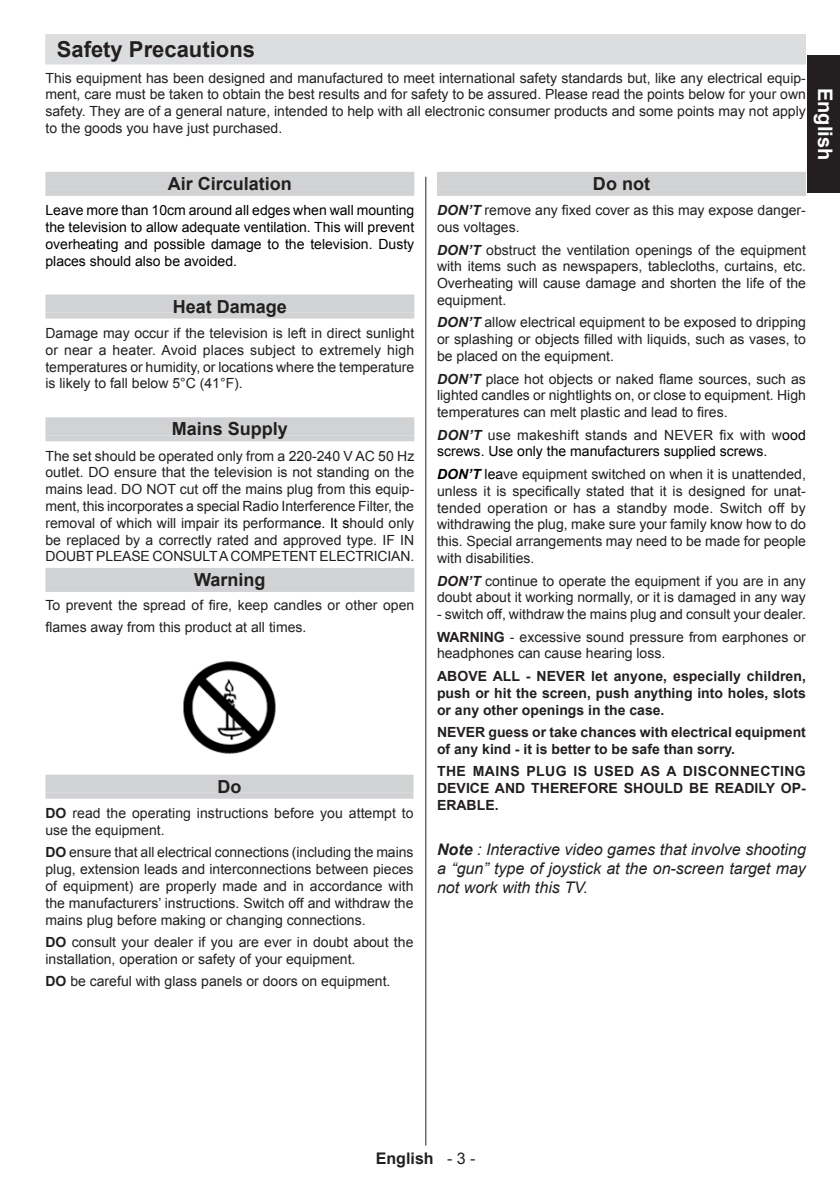
<style>
.page{position:relative;width:840px;height:1191px;background:#fff}
.page>*{position:absolute;margin:0;border:0;box-sizing:border-box;transform-origin:0 0}
.t1{font:700 22px "Arial";color:#231f20}
.t2{font:700 20px "Arial";color:#fff}
.t3{font:700 18px "Arial";color:#231f20}
.t4{font:italic 16px/19.2px "Arial";color:#231f20;text-align:justify}
.t5{font:700 16px "Arial";color:#231f20}
.t6{font:14px/16.8px "Arial";color:#231f20;text-align:justify}
.t7{font:700 14px/16.8px "Arial";color:#231f20;text-align:justify}
.t8{font:14px/16.8px "Arial";color:#000;text-align:justify}
.s1{color:#000}
.s2{font-weight:700}
.s3{font-weight:700;font-style:italic}
.s4{font-weight:700;font-style:italic;color:#231f20}
.s5{color:#231f20}
.s6{font-weight:700;font-style:italic;color:#000}
.s7{font-weight:400}
</style>
<div class="page">
<hr style="left:425px;top:177px;width:1px;height:968px;background:#231f20">
<div style="left:806px;top:55px;width:33px;height:138px;background:#231f20"></div>
<div style="left:45px;top:34px;width:760px;height:30px;background:#dcdddf"></div>
<div style="left:45px;top:35px;width:760px;height:30px;background:#dcdddf"></div>
<div style="left:45px;top:172px;width:369px;height:18px;background:#d1d2d4"></div>
<div style="left:45px;top:190px;width:369px;height:6px;background:#d1d2d4"></div>
<div style="left:45px;top:294px;width:369px;height:18px;background:#d1d2d4"></div>
<div style="left:45px;top:312px;width:369px;height:6px;background:#d1d2d4"></div>
<div style="left:45px;top:417px;width:369px;height:18px;background:#d1d2d4"></div>
<div style="left:45px;top:435px;width:369px;height:6px;background:#d1d2d4"></div>
<div style="left:45px;top:568px;width:369px;height:18px;background:#d1d2d4"></div>
<div style="left:45px;top:586px;width:369px;height:6px;background:#d1d2d4"></div>
<div style="left:45px;top:774px;width:368px;height:18px;background:#d1d2d4"></div>
<div style="left:45px;top:792px;width:368px;height:6px;background:#d1d2d4"></div>
<img style="left:183px;top:661px;width:93px;height:93px">
<div style="left:437px;top:172px;width:368px;height:18px;background:#d1d2d4"></div>
<div style="left:437px;top:190px;width:368px;height:6px;background:#d1d2d4"></div>
<h1 class="t1" style="left:57px;top:35px;width:200px">Safety Precautions</h1>
<p class="t6" style="left:45px;top:69px;width:761px">This equipment has been designed and manufactured to meet international safety standards but, like any electrical equip&shy;ment, care must be taken to obtain the best results and for safety to be assured. Please read the points below for your own safety. They are of a general nature, intended to help with all electronic consumer products and some points may not apply to the goods you have just purchased.</p>
<h2 class="t2" style="left:838px;top:88px;width:74px;rotate:90deg">English</h2>
<p class="t3" style="left:168px;top:171px;width:126px">Air Circulation</p>
<p class="t8" style="left:45px;top:202px;width:370px">Leave more than 10cm around all edges when wall mounting the television to allow adequate ventilation. This will prevent overheating and possible damage to the television. Dusty places should also be avoided.</p>
<p class="t3" style="left:173px;top:294px;width:116px">Heat Damage</p>
<p class="t6" style="left:45px;top:325px;width:370px">Damage may occur if the television is left in direct sunlight or near a heater. Avoid places subject to extremely high temperatures or humidity, or locations where the temperature is likely to fall below 5°C (41°F).</p>
<p class="t3" style="left:172px;top:417px;width:118px">Mains Supply</p>
<p class="t6" style="left:45px;top:447px;width:370px">The set should be operated only from a 220-240 V AC 50 Hz outlet. DO ensure that the television is not standing on the mains lead. DO NOT cut off the mains plug from this equip&shy;ment, this incorporates a special Radio Interference Filter, the removal of which will impair its performa<span class="s1">nce. It s</span>hould only be replaced by a correctly rated and approved type. IF IN DOUBT PLEASE CONSULT A COMPETENT ELECTRICIAN.</p>
<p class="t3" style="left:194px;top:567px;width:73px">Warning</p>
<p class="t6" style="left:45px;top:595px;width:370px;line-height:21.6px">To prevent the spread of fire, keep candles or other open flames away from this product at all times.</p>
<p class="t3" style="left:217px;top:774px;width:25px">Do</p>
<p class="t6" style="left:45px;top:805px;width:369px"><span class="s2">DO</span> read the operating instructions before you attempt to use the equipment.</p>
<p class="t6" style="left:45px;top:844px;width:369px"><span class="s2">DO</span> ensure that all electrical connections (including the mains plug, extension leads and interconnections between pieces of equipment) are properly made and in accordance with the manufacturers’ instructions. Switch off and withdraw the mains plug before making or changing connections.</p>
<p class="t6" style="left:45px;top:934px;width:369px"><span class="s2">DO</span> consult your dealer if you are ever in doubt about the installation, operation or safety of your equipment.</p>
<p class="t6" style="left:45px;top:973px;width:346px"><span class="s2">DO</span> be careful with glass panels or doors on equipment.</p>
<p class="t3" style="left:592px;top:171px;width:58px">Do not</p>
<p class="t6" style="left:437px;top:202px;width:370px"><span class="s3">DON’T</span> remove any fixed cover as this may expose danger&shy;ous voltages.</p>
<p class="t6" style="left:437px;top:241px;width:370px"><span class="s3">DON’T</span> obstruct the ventilation openings of the equipment with items such as newspapers, tablecloths, curtains, etc.<br>Overheating will cause damage and shorten the life of the equipment.</p>
<p class="t6" style="left:437px;top:314px;width:370px"><span class="s3">DON’T</span> allow electrical equipment to be exposed to dripping or splashing or objects filled with liquids, such as vases, to be placed on the equipment.</p>
<p class="t6" style="left:437px;top:370px;width:370px"><span class="s3">DON’T</span> place hot objects or naked flame sources, such as lighted candles or nightlights on, or close to equipment. High temperatures can melt plastic and lead to fires.</p>
<p class="t8" style="left:437px;top:426px;width:370px"><span class="s4">DON’T</span> <span class="s5">use makeshift stands and NEVER fix with w</span>ood screws. Use only the manufacturers supplied screws.</p>
<p class="t6" style="left:437px;top:466px;width:370px"><span class="s6">DON’T</span> <span class="s1">lea</span>ve equipment switched on when it is unattended, unless it is specifically stated that it is designed for unat&shy;tended operation or has a standby mode. Switch off by withdrawing the plug, make sure your family know how to do this. Special arrangements may need to be made for people with disabilities.</p>
<p class="t6" style="left:437px;top:572px;width:370px"><span class="s3">DON’T</span> continue to operate the equipment if you are in any doubt about it working normally, or it is damaged in any way</p>
<p class="t6" style="left:437px;top:603px;width:370px;line-height:22.4px">- switch off, withdraw the mains plug and consult your dealer.<br><span class="s2">WARNING</span> - excessive sound pressure from earphones or</p>
<p class="t6" style="left:437px;top:645px;width:230px">headphones can cause hearing loss.</p>
<p class="t7" style="left:437px;top:668px;width:370px">ABOVE ALL - NEVER let anyone, especially children, push or hit the screen, push anything into holes, slots or any other openings in the case.</p>
<p class="t7" style="left:437px;top:724px;width:370px">NEVER guess or take chances with electrical equipment of any kind - it is better to be safe than sorry.</p>
<p class="t7" style="left:437px;top:763px;width:370px">THE MAINS PLUG IS USED AS A DISCONNECTING DEVICE AND THEREFORE SHOULD BE READILY OP-ERABLE.</p>
<p class="t4" style="left:437px;top:839px;width:370px"><span class="s2">Note</span> : Interactive video games that involve shooting a “gun” type of joystick at the on-screen target may not work with this TV.</p>
<p class="t5" style="left:375px;top:1147px;width:101px">English <span class="s7">- 3 -</span></p>
</div>
